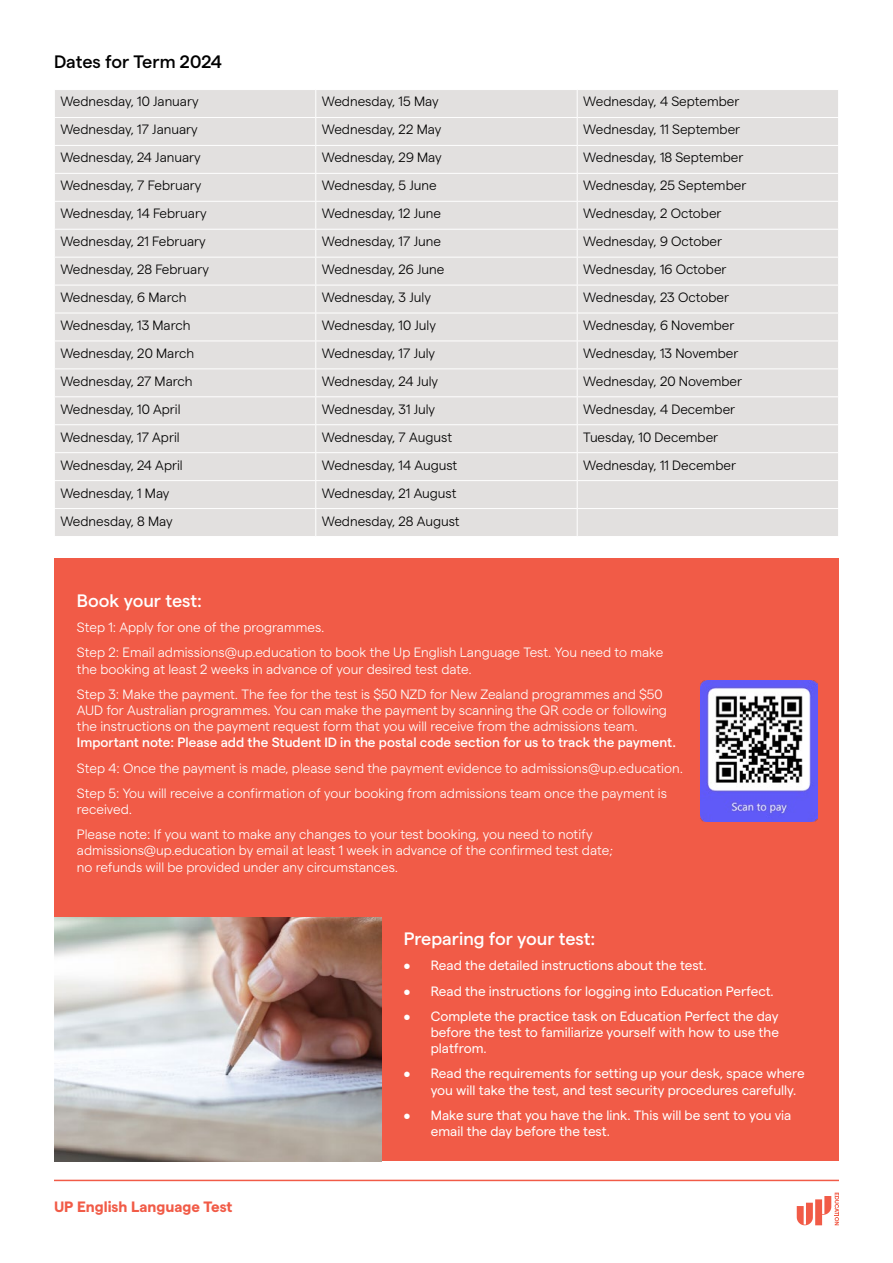
<style>
.page{position:relative;width:893px;height:1263px;background:#fff}
.page>*{position:absolute;margin:0;border:0;box-sizing:border-box;transform-origin:0 0}
.t1{font:500 18px "Matter";color:#fff}
.t2{font:500 18px "Matter";letter-spacing:-.005em;color:#000}
.t3{font:700 15px "Matter";color:#f15b47}
.t4{font:300 13.5px "Matter";color:#000}
.t5{font:300 13.5px/25.2px "Matter";color:#fff}
.t6{font:13.5px/16.2px "Matter";color:#fff}
.t7{font:500 13.5px "Matter";color:#fff}
</style>
<div class="page">
<div style="left:55px;top:90px;width:783px;height:446px;background:#e2e0df"></div>
<hr style="left:54px;top:117px;width:262px;height:1px;background:#fff">
<hr style="left:316px;top:117px;width:261px;height:1px;background:#fff">
<hr style="left:577px;top:117px;width:262px;height:1px;background:#fff">
<hr style="left:54px;top:145px;width:262px;height:1px;background:#fff">
<hr style="left:316px;top:145px;width:261px;height:1px;background:#fff">
<hr style="left:577px;top:145px;width:262px;height:1px;background:#fff">
<hr style="left:54px;top:173px;width:262px;height:1px;background:#fff">
<hr style="left:316px;top:173px;width:261px;height:1px;background:#fff">
<hr style="left:577px;top:173px;width:262px;height:1px;background:#fff">
<hr style="left:54px;top:201px;width:262px;height:1px;background:#fff">
<hr style="left:316px;top:201px;width:261px;height:1px;background:#fff">
<hr style="left:577px;top:201px;width:262px;height:1px;background:#fff">
<hr style="left:54px;top:229px;width:262px;height:1px;background:#fff">
<hr style="left:316px;top:229px;width:261px;height:1px;background:#fff">
<hr style="left:577px;top:229px;width:262px;height:1px;background:#fff">
<hr style="left:54px;top:257px;width:262px;height:1px;background:#fff">
<hr style="left:316px;top:257px;width:261px;height:1px;background:#fff">
<hr style="left:577px;top:257px;width:262px;height:1px;background:#fff">
<hr style="left:54px;top:285px;width:262px;height:1px;background:#fff">
<hr style="left:316px;top:285px;width:261px;height:1px;background:#fff">
<hr style="left:577px;top:285px;width:262px;height:1px;background:#fff">
<hr style="left:54px;top:313px;width:262px;height:1px;background:#fff">
<hr style="left:316px;top:313px;width:261px;height:1px;background:#fff">
<hr style="left:577px;top:313px;width:262px;height:1px;background:#fff">
<hr style="left:54px;top:341px;width:262px;height:1px;background:#fff">
<hr style="left:316px;top:341px;width:261px;height:1px;background:#fff">
<hr style="left:577px;top:341px;width:262px;height:1px;background:#fff">
<hr style="left:54px;top:368px;width:262px;height:1px;background:#fff">
<hr style="left:316px;top:368px;width:261px;height:1px;background:#fff">
<hr style="left:577px;top:368px;width:262px;height:1px;background:#fff">
<hr style="left:54px;top:396px;width:262px;height:1px;background:#fff">
<hr style="left:316px;top:396px;width:261px;height:1px;background:#fff">
<hr style="left:577px;top:396px;width:262px;height:1px;background:#fff">
<hr style="left:54px;top:424px;width:262px;height:1px;background:#fff">
<hr style="left:316px;top:424px;width:261px;height:1px;background:#fff">
<hr style="left:577px;top:424px;width:262px;height:1px;background:#fff">
<hr style="left:54px;top:452px;width:262px;height:1px;background:#fff">
<hr style="left:316px;top:452px;width:261px;height:1px;background:#fff">
<hr style="left:577px;top:452px;width:262px;height:1px;background:#fff">
<hr style="left:54px;top:480px;width:262px;height:1px;background:#fff">
<hr style="left:316px;top:480px;width:261px;height:1px;background:#fff">
<hr style="left:577px;top:480px;width:262px;height:1px;background:#fff">
<hr style="left:54px;top:508px;width:262px;height:1px;background:#fff">
<hr style="left:316px;top:508px;width:261px;height:1px;background:#fff">
<svg style="left:315px;top:90px;width:1px;height:446px"></svg>
<hr style="left:577px;top:508px;width:262px;height:1px;background:#fff">
<svg style="left:577px;top:90px;width:1px;height:446px"></svg>
<div style="left:54px;top:558px;width:785px;height:603px;background:#f15b47"></div>
<hr style="left:54px;top:1180px;width:785px;height:1px;background:#f15b47">
<svg style="left:797px;top:1192px;width:42px;height:33px"></svg>
<img style="left:700px;top:680px;width:118px;height:141px">
<img style="left:54px;top:917px;width:328px;height:244px">
<h1 class="t2" style="left:54px;top:48px;width:170px">Dates for Term 2024</h1>
<p class="t4" style="left:60px;top:92px;width:140px">Wednesday, 10 January</p>
<p class="t4" style="left:322px;top:92px;width:118px">Wednesday, 15 May</p>
<p class="t4" style="left:583px;top:92px;width:158px">Wednesday, 4 September</p>
<p class="t4" style="left:60px;top:120px;width:139px">Wednesday, 17 January</p>
<p class="t4" style="left:322px;top:120px;width:121px">Wednesday, 22 May</p>
<p class="t4" style="left:583px;top:120px;width:159px">Wednesday, 11 September</p>
<p class="t4" style="left:60px;top:148px;width:142px">Wednesday, 24 January</p>
<p class="t4" style="left:322px;top:148px;width:122px">Wednesday, 29 May</p>
<p class="t4" style="left:583px;top:148px;width:162px">Wednesday, 18 September</p>
<p class="t4" style="left:60px;top:176px;width:143px">Wednesday, 7 February</p>
<p class="t4" style="left:322px;top:176px;width:117px">Wednesday, 5 June</p>
<p class="t4" style="left:583px;top:176px;width:165px">Wednesday, 25 September</p>
<p class="t4" style="left:60px;top:204px;width:148px">Wednesday, 14 February</p>
<p class="t4" style="left:322px;top:204px;width:121px">Wednesday, 12 June</p>
<p class="t4" style="left:583px;top:204px;width:140px">Wednesday, 2 October</p>
<p class="t4" style="left:60px;top:232px;width:147px">Wednesday, 21 February</p>
<p class="t4" style="left:322px;top:232px;width:121px">Wednesday, 17 June</p>
<p class="t4" style="left:583px;top:232px;width:140px">Wednesday, 9 October</p>
<p class="t4" style="left:60px;top:260px;width:150px">Wednesday, 28 February</p>
<p class="t4" style="left:322px;top:260px;width:124px">Wednesday, 26 June</p>
<p class="t4" style="left:583px;top:260px;width:145px">Wednesday, 16 October</p>
<p class="t4" style="left:60px;top:287px;width:128px">Wednesday, 6 March</p>
<p class="t4" style="left:322px;top:287px;width:111px">Wednesday, 3 July</p>
<p class="t4" style="left:583px;top:287px;width:147px">Wednesday, 23 October</p>
<p class="t4" style="left:60px;top:315px;width:132px">Wednesday, 13 March</p>
<p class="t4" style="left:322px;top:315px;width:116px">Wednesday, 10 July</p>
<p class="t4" style="left:583px;top:315px;width:153px">Wednesday, 6 November</p>
<p class="t4" style="left:60px;top:343px;width:135px">Wednesday, 20 March</p>
<p class="t4" style="left:322px;top:343px;width:115px">Wednesday, 17 July</p>
<p class="t4" style="left:583px;top:343px;width:157px">Wednesday, 13 November</p>
<p class="t4" style="left:60px;top:371px;width:134px">Wednesday, 27 March</p>
<p class="t4" style="left:322px;top:371px;width:118px">Wednesday, 24 July</p>
<p class="t4" style="left:583px;top:371px;width:160px">Wednesday, 20 November</p>
<p class="t4" style="left:60px;top:399px;width:122px">Wednesday, 10 April</p>
<p class="t4" style="left:322px;top:399px;width:115px">Wednesday, 31 July</p>
<p class="t4" style="left:583px;top:399px;width:154px">Wednesday, 4 December</p>
<p class="t4" style="left:60px;top:427px;width:121px">Wednesday, 17 April</p>
<p class="t4" style="left:322px;top:427px;width:132px">Wednesday, 7 August</p>
<p class="t4" style="left:583px;top:427px;width:137px">Tuesday, 10 December</p>
<p class="t4" style="left:60px;top:455px;width:124px">Wednesday, 24 April</p>
<p class="t4" style="left:322px;top:455px;width:137px">Wednesday, 14 August</p>
<p class="t4" style="left:583px;top:455px;width:154px">Wednesday, 11 December</p>
<p class="t4" style="left:60px;top:483px;width:111px">Wednesday, 1 May</p>
<p class="t4" style="left:322px;top:483px;width:136px">Wednesday, 21 August</p>
<p class="t4" style="left:60px;top:511px;width:114px">Wednesday, 8 May</p>
<p class="t4" style="left:322px;top:511px;width:139px">Wednesday, 28 August</p>
<h1 class="t1" style="left:77px;top:587px;width:127px">Book your test:</h1>
<p class="t5" style="left:77px;top:614px;width:588px">Step 1: Apply for one of the programmes.<br>Step 2: Email admissions@up.education to book the Up English Language Test. You need to make</p>
<p class="t5" style="left:77px;top:655px;width:587px">the booking at least 2 weeks in advance of your desired test date.<br>Step 3: Make the payment. The fee for the test is $50 NZD for New Zealand programmes and $50</p>
<p class="t5" style="left:77px;top:701px;width:591px;line-height:16.2px">AUD for Australian programmes. You can make the payment by scanning the QR code or following the instructions on the payment request form that you will receive from the admissions team.</p>
<p class="t7" style="left:77px;top:733px;width:601px">Important note: Please add the Student ID in the postal code section for us to track the payment.</p>
<p class="t5" style="left:77px;top:754px;width:608px">Step 4: Once the payment is made, please send the payment evidence to admissions@up.education.<br>Step 5: You will receive a confirmation of your booking from admissions team once the payment is</p>
<p class="t5" style="left:77px;top:796px;width:517px">received.<br>Please note: If you want to make any changes to your test booking, you need to notify</p>
<p class="t5" style="left:77px;top:841px;width:537px;line-height:16.2px">admissions@up.education by email at least 1 week in advance of the confirmed test date; no refunds will be provided under any circumstances.</p>
<p class="t3" style="left:54px;top:1195px;width:180px">UP English Language Test</p>
<h1 class="t1" style="left:404px;top:925px;width:193px">Preparing for your test:</h1>
<p class="t6" style="left:404px;top:956px;width:304px">• Read the detailed instructions about the test.</p>
<p class="t6" style="left:404px;top:981px;width:372px">• Read the instructions for logging into Education Perfect.</p>
<p class="t6" style="left:431px;top:1007px;width:350px;text-align:justify;text-indent:-27px">• Complete the practice task on Education Perfect the day before the test to familiarize yourself with how to use the platfrom.</p>
<p class="t6" style="left:431px;top:1064px;width:375px;text-indent:-27px">• Read the requirements for setting up your desk, space where you will take the test, and test security procedures carefully.</p>
<p class="t6" style="left:431px;top:1106px;width:362px;text-indent:-27px">• Make sure that you have the link. This will be sent to you via email the day before the test.</p>
</div>
